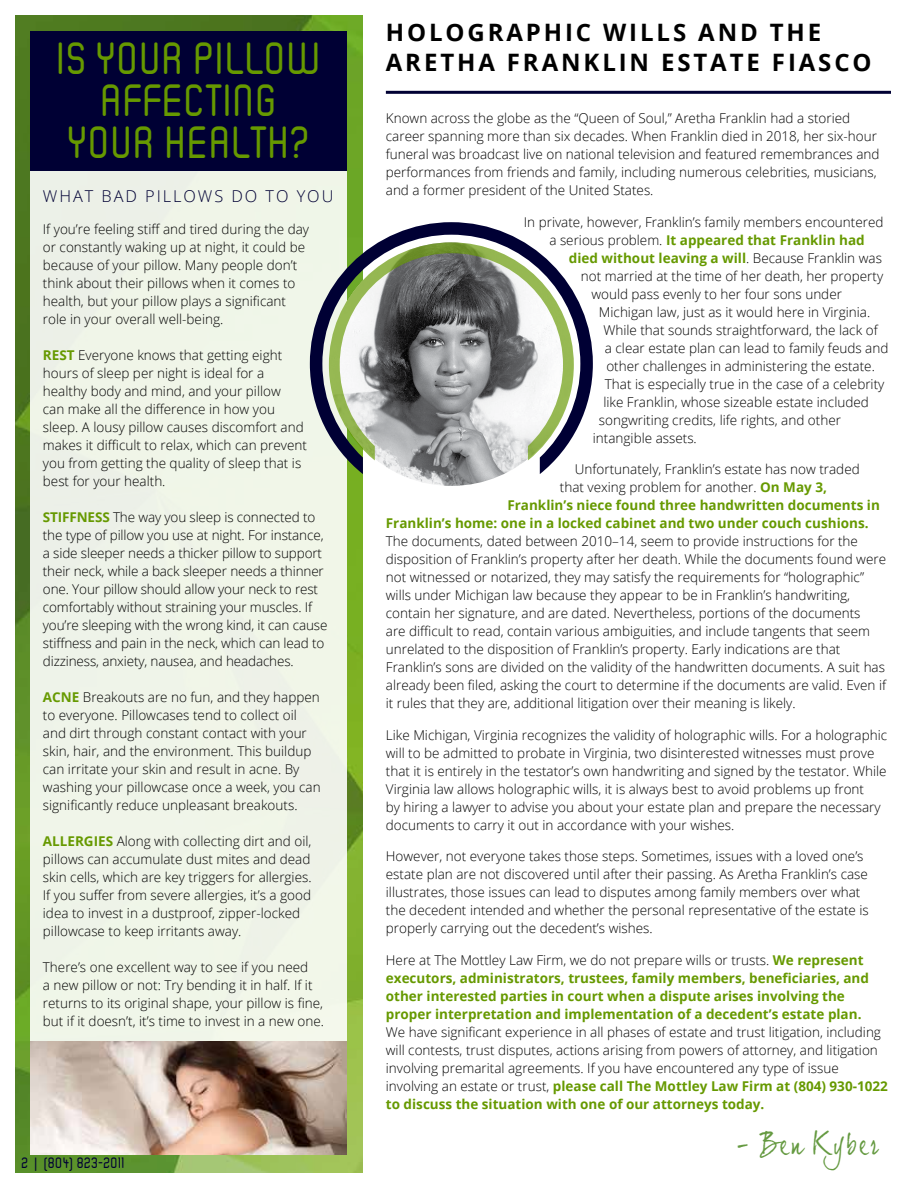
<style>
.page{position:relative;width:918px;height:1188px;background:#fff}
.page>*{position:absolute;margin:0;border:0;box-sizing:border-box;transform-origin:0 0}
.t1{font:45px/42px "Herron Cond";color:#690;text-align:center}
.t2{font:29.1px "Joe Hand 2";letter-spacing:.055em;color:#659a41}
.t3{font:700 24px "Open Sans";letter-spacing:.12em;color:#000}
.t4{font:300 16.35px "Open Sans";letter-spacing:.12em;color:#000034}
.t5{font:15px "Herron Cond";color:#000034}
.t6{font:300 13.5px/18px "Open Sans";color:#000}
.t7{font:700 13.5px/18px "Open Sans";color:#690}
.s1{font-weight:700;color:#690}
.s2{font-weight:300;color:#000}
</style>
<div class="page">
<img style="left:15px;top:15px;width:348px;height:1158px">
<div style="left:30px;top:33px;width:316px;height:1121px;background:#f0f5e8"></div>
<img style="left:30px;top:1042px;width:316px;height:112px">
<hr style="left:386px;top:91px;width:505px;height:3px;background:#000034">
<svg style="left:310px;top:222px;width:283px;height:252px"></svg>
<svg style="left:329px;top:242px;width:245px;height:218px"></svg>
<div style="left:30px;top:31px;width:316px;height:140px;background:#000034"></div>
<h3 class="t3" style="left:386px;top:16px;width:437px">HOLOGRAPHIC WILLS AND THE</h3>
<h1 class="t1" style="left:56px;top:38px;width:267px">IS YOUR PILLOW</h1>
<h3 class="t3" style="left:386px;top:46px;width:487px">ARETHA FRANKLIN ESTATE FIASCO</h3>
<h1 class="t1" style="left:67px;top:80px;width:244px">AFFECTING<br>YOUR HEALTH?</h1>
<p class="t4" style="left:43px;top:185px;width:292px">WHAT BAD PILLOWS DO TO YOU</p>
<p class="t6" style="left:43px;top:220px;width:268px">If you’re feeling stiff and tired during the day or constantly waking up at night, it could be because of your pillow. Many people don’t think about their pillows when it comes to health, but your pillow plays a significant role in your overall well-being.</p>
<p class="t6" style="left:43px;top:346px;width:266px"><span class="s1">REST</span> Everyone knows that getting eight hours of sleep per night is ideal for a healthy body and mind, and your pillow<br>can make all the difference in how you sleep. A lousy pillow causes discomfort and makes it difficult to relax, which can prevent you from getting the quality of sleep that is best for your health.</p>
<p class="t6" style="left:43px;top:508px;width:286px"><span class="s1">STIFFNESS</span> The way you sleep is connected to the type of pillow you use at night. For instance, a side sleeper needs a thicker pillow to support their neck, while a back sleeper needs a thinner one. Your pillow should allow your neck to rest comfortably without straining your muscles. If you’re sleeping with the wrong kind, it can cause stiffness and pain in the neck, which can lead to dizziness, anxiety, nausea, and headaches.</p>
<p class="t6" style="left:43px;top:688px;width:279px"><span class="s1">ACNE</span> Breakouts are no fun, and they happen to everyone. Pillowcases tend to collect oil and dirt through constant contact with your skin, hair, and the environment. This buildup can irritate your skin and result in acne. By washing your pillowcase once a week, you can significantly reduce unpleasant breakouts.</p>
<p class="t6" style="left:43px;top:832px;width:270px"><span class="s1">ALLERGIES</span> Along with collecting dirt and oil, pillows can accumulate dust mites and dead skin cells, which are key triggers for allergies.<br>If you suffer from severe allergies, it’s a good idea to invest in a dustproof, zipper-locked pillowcase to keep irritants away.</p>
<p class="t6" style="left:43px;top:958px;width:283px">There’s one excellent way to see if you need<br>a new pillow or not: Try bending it in half. If it returns to its original shape, your pillow is fine, but if it doesn’t, it’s time to invest in a new one.</p>
<p class="t6" style="left:386px;top:109px;width:495px">Known across the globe as the “Queen of Soul,” Aretha Franklin had a storied career spanning more than six decades. When Franklin died in 2018, her six-hour funeral was broadcast live on national television and featured remembrances and performances from friends and family, including numerous celebrities, musicians, and a former president of the United States.</p>
<p class="t6" style="left:524px;top:213px;width:361px;text-align:center">In private, however, Franklin’s family members encountered a serious problem. <span class="s1">It appeared that Franklin had</span></p>
<p class="t7" style="left:569px;top:249px;width:315px">died without leaving a will<span class="s2">. Because Franklin was</span></p>
<p class="t6" style="left:581px;top:267px;width:304px">not married at the time of her death, her property</p>
<p class="t6" style="left:591px;top:285px;width:252px">would pass evenly to her four sons under</p>
<p class="t6" style="left:599px;top:303px;width:273px">Michigan law, just as it would here in Virginia.</p>
<p class="t6" style="left:603px;top:321px;width:276px">While that sounds straightforward, the lack of</p>
<p class="t6" style="left:605px;top:338px;width:285px">a clear estate plan can lead to family feuds and</p>
<p class="t6" style="left:606px;top:356px;width:270px">other challenges in administering the estate.</p>
<p class="t6" style="left:605px;top:374px;width:281px">That is especially true in the case of a celebrity</p>
<p class="t6" style="left:603px;top:392px;width:267px">like Franklin, whose sizeable estate included</p>
<p class="t6" style="left:599px;top:410px;width:244px">songwriting credits, life rights, and other</p>
<p class="t6" style="left:593px;top:428px;width:105px">intangible assets.</p>
<p class="t6" style="left:575px;top:460px;width:286px">Unfortunately, Franklin’s estate has now traded</p>
<p class="t6" style="left:560px;top:478px;width:269px">that vexing problem for another. <span class="s1">On May 3,</span></p>
<p class="t7" style="left:507px;top:496px;width:374px">Franklin’s niece found three handwritten documents in</p>
<p class="t7" style="left:386px;top:514px;width:484px">Franklin’s home: one in a locked cabinet and two under couch cushions.</p>
<p class="t6" style="left:386px;top:532px;width:502px">The documents, dated between 2010–14, seem to provide instructions for the disposition of Franklin’s property after her death. While the documents found were not witnessed or notarized, they may satisfy the requirements for “holographic” wills under Michigan law because they appear to be in Franklin’s handwriting, contain her signature, and are dated. Nevertheless, portions of the documents<br>are difficult to read, contain various ambiguities, and include tangents that seem unrelated to the disposition of Franklin’s property. Early indications are that Franklin’s sons are divided on the validity of the handwritten documents. A suit has already been filed, asking the court to determine if the documents are valid. Even if it rules that they are, additional litigation over their meaning is likely.</p>
<p class="t6" style="left:386px;top:725px;width:503px">Like Michigan, Virginia recognizes the validity of holographic wills. For a holographic will to be admitted to probate in Virginia, two disinterested witnesses must prove that it is entirely in the testator’s own handwriting and signed by the testator. While Virginia law allows holographic wills, it is always best to avoid problems up front<br>by hiring a lawyer to advise you about your estate plan and prepare the necessary documents to carry it out in accordance with your wishes.</p>
<p class="t6" style="left:386px;top:847px;width:484px">However, not everyone takes those steps. Sometimes, issues with a loved one’s estate plan are not discovered until after their passing. As Aretha Franklin’s case illustrates, those issues can lead to disputes among family members over what the decedent intended and whether the personal representative of the estate is properly carrying out the decedent’s wishes.</p>
<p class="t7" style="left:386px;top:950px;width:485px"><span class="s2">Here at The Mottley Law Firm, we do not prepare wills or trusts.</span> We represent executors, administrators, trustees, family members, beneficiaries, and other interested parties in court when a dispute arises involving the proper interpretation and implementation of a decedent’s estate plan.</p>
<p class="t6" style="left:386px;top:1022px;width:503px">We have significant experience in all phases of estate and trust litigation, including will contests, trust disputes, actions arising from powers of attorney, and litigation involving premarital agreements. If you have encountered any type of issue involving an estate or trust, <span class="s1">please call The Mottley Law Firm at (804) 930-1022 to discuss the situation with one of our attorneys today.</span></p>
<p class="t5" style="left:21px;top:1154px;width:105px">2 | (804) 823-2011</p>
<h2 class="t2" style="left:734px;top:1127px;width:147px">- Ben Kyber</h2>
</div>
